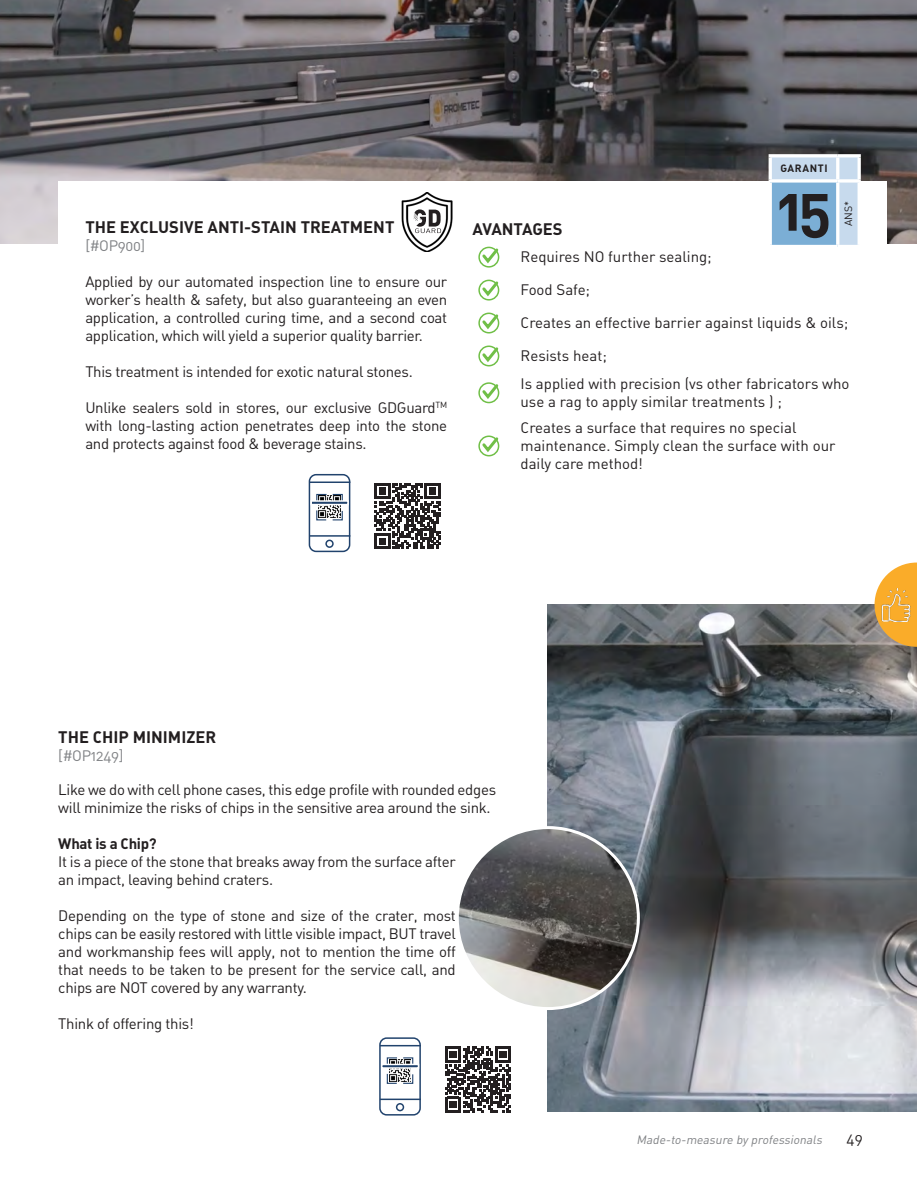
<style>
.page{position:relative;width:917px;height:1188px;background:#fff}
.page>*{position:absolute;margin:0;border:0;box-sizing:border-box;transform-origin:0 0}
.t1{font:61.5px "DIN Bold Alternate";color:#231f20}
.t2{font:16.5px "DIN Bold Alternate";color:#231f20}
.t3{font:15px/18px "DIN Regular Alternate";letter-spacing:-.02em;color:#231f20;text-align:justify}
.t4{font:15px/18px "DIN Regular Alternate";color:#231f20}
.t5{font:15px "DIN Regular Alternate";letter-spacing:-.02em;color:#808285}
.t6{font:15px "DIN Bold Alternate";letter-spacing:-.02em;color:#231f20}
.t7{font:italic 12px "DIN Regular Alternate";color:#808285}
.t8{font:10.5px "DIN Bold Alternate";letter-spacing:.06em;color:#231f20}
.t9{font:10.5px "DIN Regular Alternate";color:#231f20}
</style>
<div class="page">
<img style="left:547px;top:604px;width:369px;height:507px">
<img style="left:0;top:0;width:916px;height:243px">
<div style="left:58px;top:181px;width:828px;height:293px;background:#fff"></div>
<div style="left:478px;top:247px;width:21px;height:21px;border:2px solid #70bf47;border-radius:50%"></div>
<svg style="left:479px;top:246px;width:21px;height:20px"></svg>
<div style="left:478px;top:280px;width:21px;height:20px;border:2px solid #70bf47;border-radius:50%"></div>
<svg style="left:479px;top:279px;width:21px;height:20px"></svg>
<div style="left:478px;top:312px;width:21px;height:21px;border:2px solid #70bf47;border-radius:50%"></div>
<svg style="left:479px;top:312px;width:21px;height:20px"></svg>
<div style="left:478px;top:345px;width:21px;height:21px;border:2px solid #70bf47;border-radius:50%"></div>
<svg style="left:479px;top:345px;width:21px;height:20px"></svg>
<div style="left:478px;top:382px;width:21px;height:21px;border:2px solid #70bf47;border-radius:50%"></div>
<svg style="left:479px;top:382px;width:21px;height:19px"></svg>
<div style="left:478px;top:435px;width:21px;height:21px;border:2px solid #70bf47;border-radius:50%"></div>
<svg style="left:479px;top:435px;width:21px;height:19px"></svg>
<div style="left:771px;top:157px;width:86px;height:88px;background:#c7daed"></div>
<div style="left:769px;top:181px;width:68px;height:65px;background:#7baed5"></div>
<hr style="left:768px;top:154px;width:69px;height:3px;background:#fff">
<hr style="left:768px;top:157px;width:3px;height:22px;background:#fff">
<hr style="left:837px;top:154px;width:23px;height:3px;background:#fff">
<svg style="left:835px;top:157px;width:4px;height:22px"></svg>
<hr style="left:857px;top:157px;width:3px;height:22px;background:#fff">
<hr style="left:768px;top:179px;width:69px;height:3px;background:#fff">
<hr style="left:768px;top:182px;width:3px;height:63px;background:#fff">
<hr style="left:837px;top:179px;width:23px;height:3px;background:#fff">
<svg style="left:835px;top:182px;width:4px;height:63px"></svg>
<hr style="left:768px;top:245px;width:69px;height:3px;background:#fff">
<svg style="left:374px;top:483px;width:66px;height:66px"></svg>
<svg style="left:445px;top:1046px;width:66px;height:66px"></svg>
<div style="left:308px;top:474px;width:42px;height:78px;border:2px solid #21436d;border-radius:7px"></div>
<hr style="left:309px;top:481px;width:41px;height:2px;background:#21436d">
<hr style="left:309px;top:535px;width:41px;height:1px;background:#21436d">
<div style="left:325px;top:539px;width:8px;height:9px;border:2px solid #21436d;border-radius:50%"></div>
<svg style="left:316px;top:493px;width:27px;height:28px"></svg>
<img style="left:318px;top:496px;width:22px;height:22px">
<svg style="left:310px;top:500px;width:38px;height:5px"></svg>
<div style="left:379px;top:1037px;width:41px;height:78px;border:2px solid #21436d;border-radius:7px"></div>
<hr style="left:380px;top:1045px;width:40px;height:1px;background:#21436d">
<hr style="left:380px;top:1098px;width:40px;height:2px;background:#21436d">
<div style="left:395px;top:1103px;width:9px;height:8px;border:2px solid #21436d;border-radius:50%"></div>
<svg style="left:386px;top:1057px;width:27px;height:27px"></svg>
<img style="left:389px;top:1059px;width:21px;height:22px">
<svg style="left:381px;top:1063px;width:38px;height:5px"></svg>
<img style="left:457px;top:827px;width:181px;height:181px;border-radius:90px">
<svg style="left:874px;top:562px;width:42px;height:85px"></svg>
<img style="left:878px;top:588px;width:33px;height:33px">
<img style="left:401px;top:193px;width:52px;height:58px">
<p class="t2" style="left:85px;top:216px;width:310px">THE EXCLUSIVE ANTI-STAIN TREATMENT</p>
<p class="t5" style="left:85px;top:236px;width:61px">[#OP900]</p>
<p class="t3" style="left:85px;top:272px;width:363px">Applied by our automated inspection line to ensure our worker’s health &amp; safety, but also guaranteeing an even application, a controlled curing time, and a second coat application, which will yield a superior quality barrier.</p>
<p class="t3" style="left:85px;top:362px;width:329px">This treatment is intended for exotic natural stones.</p>
<p class="t3" style="left:85px;top:398px;width:363px">Unlike sealers sold in stores, our exclusive GDGuard<sup>TM </sup>with long-lasting action penetrates deep into the stone and protects against food &amp; beverage stains.</p>
<p class="t8" style="left:780px;top:161px;width:49px">GARANTI</p>
<p class="t1" style="left:776px;top:168px;width:57px">15</p>
<p class="t9" style="left:841px;top:226px;width:27px;rotate:-90deg">ANS*</p>
<p class="t2" style="left:472px;top:218px;width:92px">AVANTAGES</p>
<p class="t4" style="left:520px;top:248px;width:193px">Requires NO further sealing;</p>
<p class="t4" style="left:520px;top:281px;width:71px">Food Safe;</p>
<p class="t4" style="left:520px;top:314px;width:329px">Creates an effective barrier against liquids &amp; oils;</p>
<p class="t4" style="left:520px;top:347px;width:88px">Resists heat;</p>
<p class="t4" style="left:520px;top:374px;width:330px">Is applied with precision (vs other fabricators who use a rag to apply similar treatments ) ;</p>
<p class="t4" style="left:520px;top:418px;width:316px">Creates a surface that requires no special maintenance. Simply clean the surface with our daily care method!</p>
<p class="t2" style="left:58px;top:726px;width:159px">THE CHIP MINIMIZER</p>
<p class="t5" style="left:58px;top:746px;width:67px">[#OP1249]</p>
<p class="t3" style="left:58px;top:780px;width:439px">Like we do with cell phone cases, this edge profile with rounded edges will minimize the risks of chips in the sensitive area around the sink.</p>
<p class="t6" style="left:58px;top:834px;width:100px">What is a Chip?</p>
<p class="t3" style="left:58px;top:852px;width:399px">It is a piece of the stone that breaks away from the surface after an impact, leaving behind craters.</p>
<p class="t3" style="left:58px;top:906px;width:399px">Depending on the type of stone and size of the crater, most chips can be easily restored with little visible impact, BUT travel and workmanship fees will apply, not to mention the time off that needs to be taken to be present for the service call, and chips are NOT covered by any warranty.</p>
<p class="t3" style="left:58px;top:1014px;width:137px">Think of offering this!</p>
<p class="t7" style="left:636px;top:1132px;width:189px">Made-to-measure by professionals</p>
<p class="t3" style="left:846px;top:1129px;width:18px">49</p>
</div>
